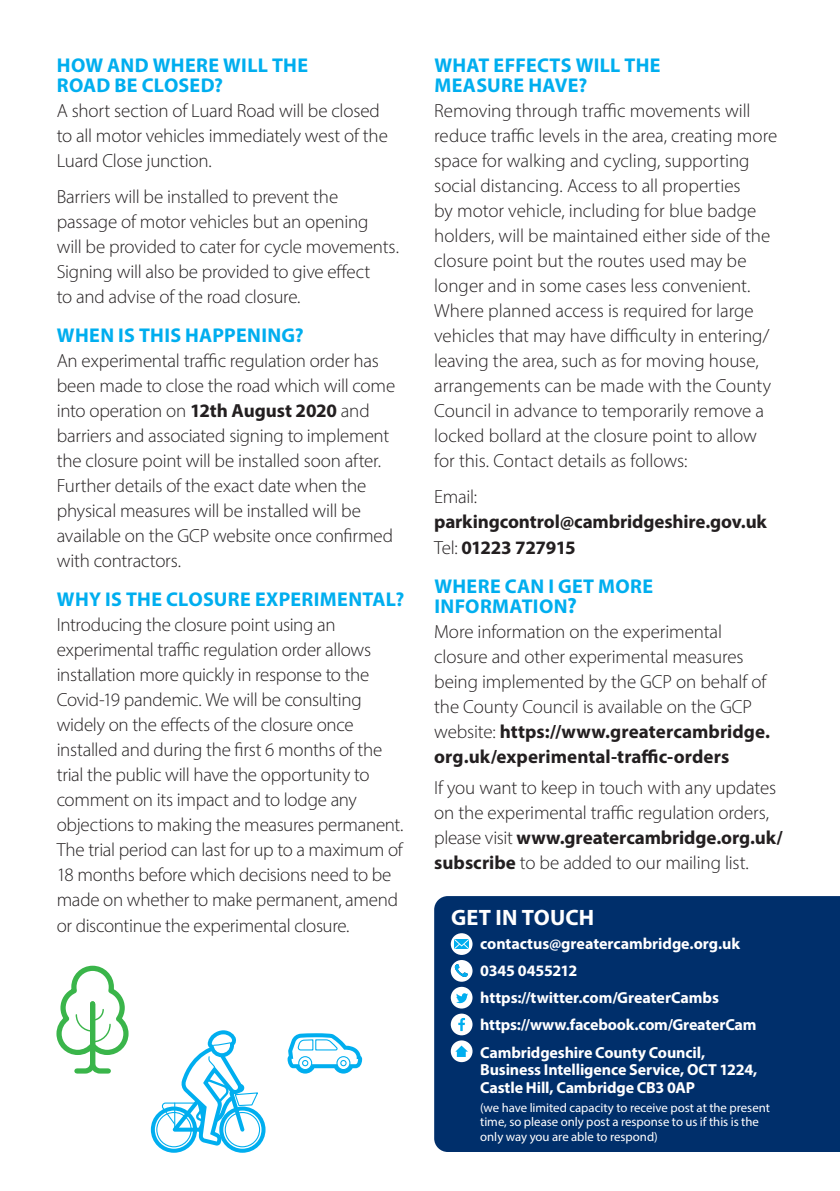
<style>
.page{position:relative;width:840px;height:1191px;background:#fff}
.page>*{position:absolute;margin:0;border:0;box-sizing:border-box;transform-origin:0 0}
.t1{font:700 22.4px "Myriad Pro";letter-spacing:.005em;color:#fff}
.t2{font:700 20px/20px "Myriad Pro";letter-spacing:.015em;color:#00aeef}
.t3{font:300 19px/25px "Myriad Pro";letter-spacing:-.01em;color:#231f20}
.t4{font:700 19px/26px "Myriad Pro";letter-spacing:-.01em;color:#231f20}
.t5{font:700 16px/27.2px "Myriad Pro";letter-spacing:-.01em;color:#fff}
.t6{font:12.8px/14.4px "Myriad Pro";letter-spacing:-.005em;color:#fff}
.s1{font-weight:700}
.s2{font-weight:300}
.s3{font-size:22px}
</style>
<div class="page">
<svg style="left:56px;top:965px;width:72px;height:108px"></svg>
<svg style="left:287px;top:1033px;width:75px;height:40px"></svg>
<div style="left:151px;top:1106px;width:46px;height:46px;border:4px solid #00aeef;border-radius:50%"></div>
<div style="left:156px;top:1112px;width:35px;height:35px;border:1px solid #00aeef;border-radius:50%"></div>
<div style="left:224px;top:1112px;width:36px;height:35px;border:1px solid #00aeef;border-radius:50%"></div>
<div style="left:219px;top:1106px;width:46px;height:46px;border:4px solid #00aeef;border-radius:50%"></div>
<svg style="left:161px;top:1030px;width:98px;height:115px"></svg>
<div style="left:434px;top:896px;width:405px;height:256px;background:#002f6b"></div>
<div style="left:450px;top:933px;width:22px;height:22px;background:#fff;border-radius:50%"></div>
<svg style="left:454px;top:939px;width:15px;height:10px"></svg>
<svg style="left:450px;top:960px;width:22px;height:21px"></svg>
<div style="left:450px;top:986px;width:22px;height:22px;background:#fff;border-radius:50%"></div>
<svg style="left:456px;top:993px;width:12px;height:10px"></svg>
<div style="left:450px;top:1013px;width:22px;height:22px;background:#fff;border-radius:50%"></div>
<svg style="left:458px;top:1018px;width:7px;height:13px"></svg>
<div style="left:450px;top:1040px;width:22px;height:22px;background:#fff;border-radius:50%"></div>
<svg style="left:455px;top:1045px;width:12px;height:12px"></svg>
<p class="t2" style="left:57px;top:54px;width:252px">HOW AND WHERE WILL THE<br>ROAD BE CLOSED?</p>
<p class="t3" style="left:57px;top:98px;width:332px">A short section of Luard Road will be closed to all motor vehicles immediately west of the<br>Luard Close junction.</p>
<p class="t3" style="left:57px;top:184px;width:343px">Barriers will be installed to prevent the passage of motor vehicles but an opening<br>will be provided to cater for cycle movements.<br>Signing will also be provided to give effect<br>to and advise of the road closure.</p>
<p class="t2" style="left:57px;top:325px;width:248px">WHEN IS THIS HAPPENING?</p>
<p class="t3" style="left:57px;top:348px;width:340px">An experimental traffic regulation order has been made to close the road which will come into operation on <span class="s1">12th August 2020</span> and barriers and associated signing to implement the closure point will be installed soon after.<br>Further details of the exact date when the physical measures will be installed will be available on the GCP website once confirmed with contractors.</p>
<p class="t2" style="left:57px;top:589px;width:349px">WHY IS THE CLOSURE EXPERIMENTAL?</p>
<p class="t3" style="left:57px;top:612px;width:348px">Introducing the closure point using an experimental traffic regulation order allows installation more quickly in response to the Covid-19 pandemic. We will be consulting widely on the effects of the closure once installed and during the first 6 months of the trial the public will have the opportunity to comment on its impact and to lodge any objections to making the measures permanent.<br>The trial period can last for up to a maximum of 18 months before which decisions need to be made on whether to make permanent, amend or discontinue the experimental closure.</p>
<p class="t2" style="left:434px;top:54px;width:227px">WHAT EFFECTS WILL THE<br>MEASURE HAVE?</p>
<p class="t3" style="left:434px;top:98px;width:344px">Removing through traffic movements will reduce traffic levels in the area, creating more space for walking and cycling, supporting social distancing. Access to all properties<br>by motor vehicle, including for blue badge holders, will be maintained either side of the closure point but the routes used may be longer and in some cases less convenient.<br>Where planned access is required for large vehicles that may have difficulty in entering/ leaving the area, such as for moving house, arrangements can be made with the County Council in advance to temporarily remove a locked bollard at the closure point to allow for this. Contact details as follows:</p>
<p class="t3" style="left:434px;top:484px;width:44px">Email:</p>
<p class="t4" style="left:434px;top:508px;width:334px">parkingcontrol@cambridgeshire.gov.uk<br><span class="s2">Tel:</span> 01223 727915</p>
<p class="t2" style="left:434px;top:576px;width:220px">WHERE CAN I GET MORE<br>INFORMATION<span class="s3">?</span></p>
<p class="t3" style="left:434px;top:619px;width:337px">More information on the experimental closure and other experimental measures being implemented by the GCP on behalf of the County Council is available on the GCP website: <span class="s1">https://www.greatercambridge. org.uk/experimental-traffic-orders</span></p>
<p class="t3" style="left:434px;top:775px;width:350px">If you want to keep in touch with any updates on the experimental traffic regulation orders, please visit <span class="s1">www.greatercambridge.org.uk/ subscribe</span> to be added to our mailing list.</p>
<p class="t1" style="left:451px;top:903px;width:145px">GET IN TOUCH</p>
<p class="t5" style="left:480px;top:929px;width:277px">contactus@greatercambridge.org.uk<br>0345 0455212 https://twitter.com/GreaterCambs https://www.facebook.com/GreaterCam<br>Cambridgeshire County Council,</p>
<p class="t5" style="left:480px;top:1060px;width:278px;line-height:17.6px">Business Intelligence Service, OCT 1224,<br>Castle Hill, Cambridge CB3 0AP</p>
<p class="t6" style="left:480px;top:1100px;width:291px">(we have limited capacity to receive post at the present time, so please only post a response to us if this is the only way you are able to respond)</p>
</div>
